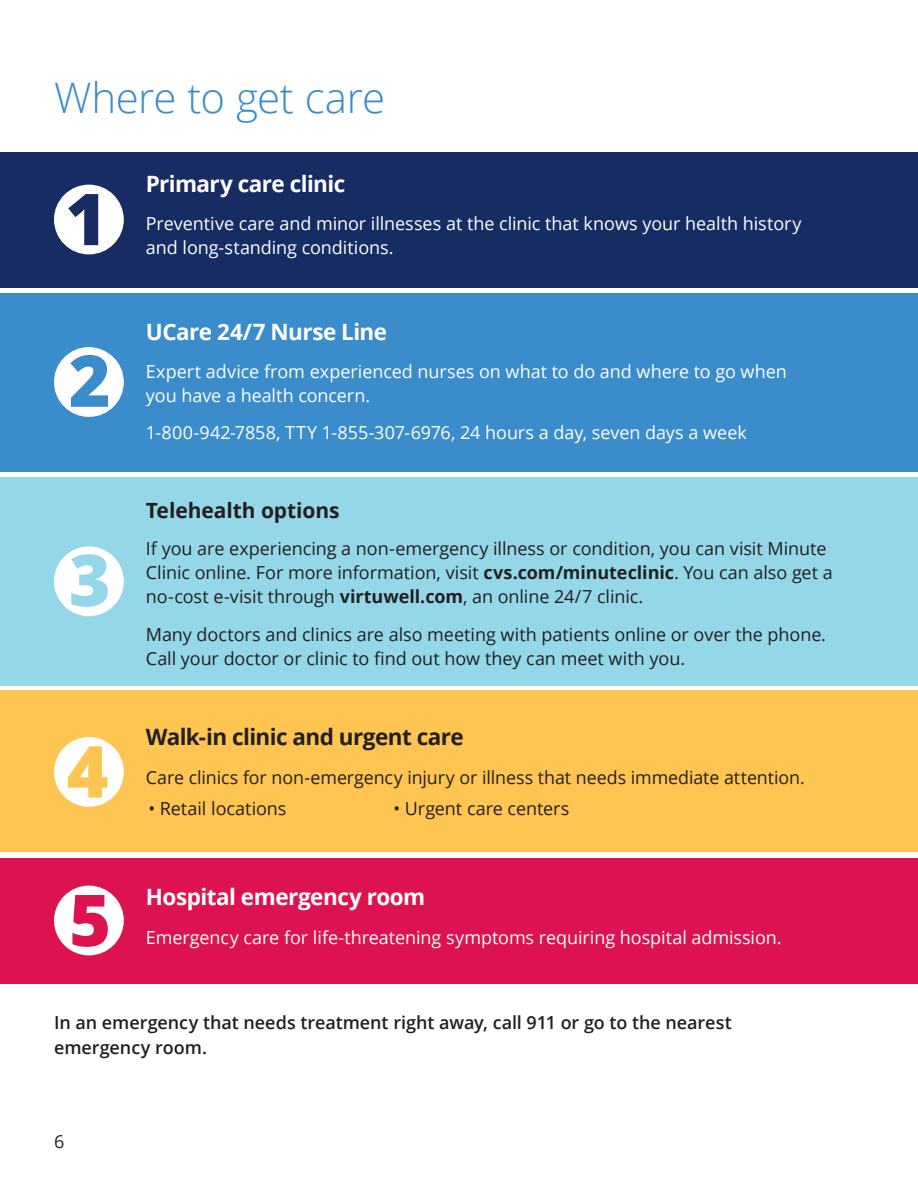
<style>
.page{position:relative;width:918px;height:1188px;background:#fff}
.page>*{position:absolute;margin:0;border:0;box-sizing:border-box;transform-origin:0 0}
.use_this_head{font:300 42px "Open Sans";letter-spacing:-.015em;color:#3b8ccb}
.body_header_18{font:700 22.5px "Open Sans";letter-spacing:-.025em;color:#fff}
.body_header_18-2{font:700 22.5px "Open Sans";letter-spacing:-.03em;color:#231f20}
.body_copy_12_16{font:700 21px "Open Sans";letter-spacing:-.005em;color:#231f20}
.body_copy_12_16-2{font:18px/24px "Open Sans";letter-spacing:-.005em;color:#231f20}
.body_copy_12_16-3{font:18px/24px "Open Sans";letter-spacing:-.005em;color:#fff}
.body_copy_12_16-4{font:600 18px/25.5px "Open Sans";letter-spacing:-.005em;color:#231f20}
.body_12_16_bullets{font:18px "Open Sans";letter-spacing:-.005em;color:#231f20}
.s1{font-weight:700}
</style>
<div class="page">
<div style="left:0;top:858px;width:918px;height:125px;background:#dd1250"></div>
<div style="left:0;top:152px;width:918px;height:135px;background:#162c62"></div>
<div style="left:54px;top:185px;width:70px;height:69px;background:#fff;border-radius:50%"></div>
<svg style="left:68px;top:194px;width:30px;height:51px"></svg>
<div style="left:0;top:690px;width:918px;height:162px;background:#fec552"></div>
<div style="left:54px;top:737px;width:70px;height:70px;background:#fff;border-radius:50%"></div>
<svg style="left:68px;top:746px;width:40px;height:52px"></svg>
<div style="left:54px;top:886px;width:70px;height:69px;background:#fff;border-radius:50%"></div>
<svg style="left:72px;top:895px;width:36px;height:52px"></svg>
<div style="left:0;top:293px;width:918px;height:178px;background:#3b8ccb"></div>
<div style="left:0;top:477px;width:918px;height:208px;background:#94d7e9"></div>
<div style="left:54px;top:347px;width:70px;height:70px;background:#fff;border-radius:50%"></div>
<svg style="left:70px;top:355px;width:38px;height:52px"></svg>
<div style="left:54px;top:546px;width:70px;height:70px;background:#fff;border-radius:50%"></div>
<svg style="left:71px;top:554px;width:37px;height:53px"></svg>
<p class="use_this_head" style="left:54px;top:69px;width:333px">Where to get care</p>
<p class="body_header_18" style="left:146px;top:168px;width:201px">Primary care clinic</p>
<p class="body_copy_12_16-3" style="left:146px;top:211px;width:657px">Preventive care and minor illnesses at the clinic that knows your health history and long-standing conditions.</p>
<p class="body_header_18" style="left:146px;top:316px;width:243px">UCare 24/7 Nurse Line</p>
<p class="body_copy_12_16-3" style="left:146px;top:359px;width:642px">Expert advice from experienced nurses on what to do and where to go when you have a health concern.</p>
<p class="body_copy_12_16-3" style="left:146px;top:420px;width:602px">1-800-942-7858, TTY 1-855‑307-6976, 24 hours a day, seven days a week</p>
<p class="body_copy_12_16" style="left:146px;top:495px;width:195px">Telehealth options</p>
<p class="body_copy_12_16-2" style="left:146px;top:536px;width:688px">If you are experiencing a non-emergency illness or condition, you can visit Minute<br>Clinic online. For more information, visit <span class="s1">cvs.com/minuteclinic</span>. You can also get a no-cost e-visit through <span class="s1">virtuwell.com</span>, an online 24/7 clinic.</p>
<p class="body_copy_12_16-2" style="left:146px;top:622px;width:682px">Many doctors and clinics are also meeting with patients online or over the phone.<br>Call your doctor or clinic to find out how they can meet with you.</p>
<p class="body_header_18-2" style="left:146px;top:721px;width:319px">Walk-in clinic and urgent care</p>
<p class="body_copy_12_16-2" style="left:146px;top:765px;width:661px">Care clinics for non-emergency injury or illness that needs immediate attention.</p>
<p class="body_12_16_bullets" style="left:148px;top:796px;width:140px">• Retail locations</p>
<p class="body_12_16_bullets" style="left:393px;top:796px;width:178px">• Urgent care centers</p>
<p class="body_header_18" style="left:146px;top:881px;width:281px">Hospital emergency room</p>
<p class="body_copy_12_16-3" style="left:146px;top:925px;width:637px">Emergency care for life-threatening symptoms requiring hospital admission.</p>
<p class="body_copy_12_16-4" style="left:54px;top:1009px;width:679px">In an emergency that needs treatment right away, call 911 or go to the nearest emergency room.</p>
<p class="body_copy_12_16-2" style="left:54px;top:1129px;width:12px">6</p>
</div>
